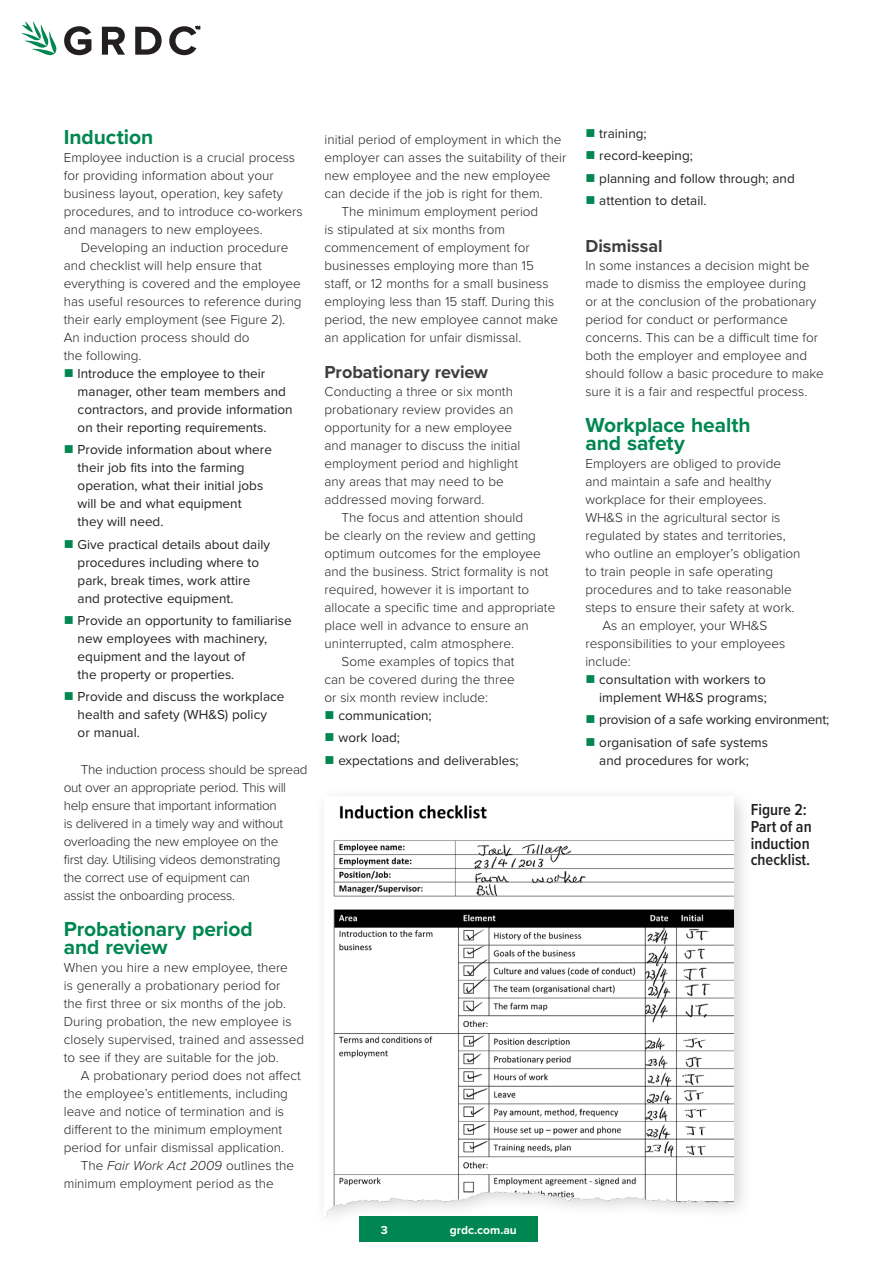
<style>
.page{position:relative;width:893px;height:1263px;background:#fff}
.page>*{position:absolute;margin:0;border:0;box-sizing:border-box;transform-origin:0 0}
._002_Precede{font:700 21px/18px "Proxima Nova";letter-spacing:-.005em;color:#008751}
._004_Green_subhead_B{font:700 18px "Proxima Nova";letter-spacing:-.005em;color:#3e3e3f}
._011_Table_head{font:600 16.5px/16.8px "Proxima Nova Cond";color:#231f20}
._003_Body{font:300 13.5px/18px "Proxima Nova";color:#231f20}
._003_Body_fullout{font:300 13.5px/18px "Proxima Nova";color:#231f20}
._003_Bullets{font:13.5px/18px "Proxima Nova";color:#231f20}
._003_Body-2{font:300 13.5px/18px "Proxima Nova";letter-spacing:-.02em;color:#231f20}
._003_Bullets-2{font:13.5px "Proxima Nova";letter-spacing:-.02em;color:#231f20}
.t1{font:700 12px "Proxima Nova";color:#fff}
.s1{color:#008751}
.s2{font-style:italic}
</style>
<div class="page">
<div style="left:360px;top:1216px;width:178px;height:26px;background:#008751"></div>
<svg style="left:21px;top:21px;width:36px;height:34px"></svg>
<svg style="left:64px;top:26px;width:27px;height:29px"></svg>
<svg style="left:102px;top:27px;width:23px;height:28px"></svg>
<svg style="left:135px;top:27px;width:27px;height:28px"></svg>
<svg style="left:169px;top:26px;width:31px;height:29px"></svg>
<div style="left:314px;top:786px;width:439px;height:447px;background:#231f20;opacity:.2"></div>
<img style="left:325px;top:797px;width:409px;height:419px">
<p class="_002_Precede" style="left:64px;top:128px;width:91px">Induction</p>
<p class="_003_Body_fullout" style="left:64px;top:148px;width:240px">Employee induction is a crucial process for providing information about your business layout, operation, key safety procedures, and to introduce co-workers and managers to new employees.</p>
<p class="_003_Body" style="left:64px;top:238px;width:239px;text-indent:17px">Developing an induction procedure and checklist will help ensure that everything is covered and the employee has useful resources to reference during their early employment (see Figure 2).</p>
<p class="_003_Body_fullout" style="left:64px;top:328px;width:187px">An induction process should do the following.</p>
<p class="_003_Bullets" style="left:78px;top:364px;width:217px;text-indent:-14px"><span class="s1">■</span> Introduce the employee to their manager, other team members and contractors, and provide information on their reporting requirements.</p>
<p class="_003_Bullets" style="left:78px;top:440px;width:196px;text-indent:-14px"><span class="s1">■</span> Provide information about where their job fits into the farming operation, what their initial jobs will be and what equipment<br>they will need.</p>
<p class="_003_Bullets" style="left:78px;top:534px;width:194px;text-indent:-14px"><span class="s1">■</span> Give practical details about daily procedures including where to park, break times, work attire and protective equipment.</p>
<p class="_003_Bullets" style="left:78px;top:611px;width:216px;text-indent:-14px"><span class="s1">■</span> Provide an opportunity to familiarise new employees with machinery, equipment and the layout of<br>the property or properties.</p>
<p class="_003_Bullets" style="left:78px;top:687px;width:208px;text-indent:-14px"><span class="s1">■</span> Provide and discuss the workplace health and safety (WH&amp;S) policy<br>or manual.</p>
<p class="_003_Body-2" style="left:64px;top:760px;width:245px;text-indent:17px">The induction process should be spread out over an appropriate period. This will help ensure that important information<br>is delivered in a timely way and without overloading the new employee on the<br>first day. Utilising videos demonstrating<br>the correct use of equipment can<br>assist the onboarding process.</p>
<p class="_002_Precede" style="left:64px;top:920px;width:191px">Probationary period and review</p>
<p class="_003_Body_fullout" style="left:64px;top:958px;width:242px">When you hire a new employee, there<br>is generally a probationary period for<br>the first three or six months of the job.<br>During probation, the new employee is closely supervised, trained and assessed to see if they are suitable for the job.</p>
<p class="_003_Body" style="left:64px;top:1066px;width:238px;text-indent:17px">A probationary period does not affect the employee’s entitlements, including leave and notice of termination and is different to the minimum employment period for unfair dismissal application.</p>
<p class="_003_Body" style="left:64px;top:1156px;width:232px;text-indent:17px">The <span class="s2">Fair Work Act 2009</span> outlines the minimum employment period as the</p>
<p class="_003_Body" style="left:325px;top:130px;width:243px">initial period of employment in which the employer can asses the suitability of their new employee and the new employee can decide if the job is right for them.</p>
<p class="_003_Body" style="left:325px;top:202px;width:235px;text-indent:17px">The minimum employment period<br>is stipulated at six months from commencement of employment for businesses employing more than 15 staff, or 12 months for a small business employing less than 15 staff. During this period, the new employee cannot make an application for unfair dismissal.</p>
<p class="_004_Green_subhead_B" style="left:325px;top:359px;width:165px">Probationary review</p>
<p class="_003_Body_fullout" style="left:325px;top:382px;width:197px">Conducting a three or six month probationary review provides an opportunity for a new employee and manager to discuss the initial employment period and highlight any areas that may need to be addressed moving forward.</p>
<p class="_003_Body" style="left:325px;top:508px;width:232px;text-indent:17px">The focus and attention should<br>be clearly on the review and getting optimum outcomes for the employee and the business. Strict formality is not required, however it is important to allocate a specific time and appropriate place well in advance to ensure an uninterrupted, calm atmosphere.</p>
<p class="_003_Body" style="left:325px;top:652px;width:192px;text-align:justify;text-indent:17px">Some examples of topics that can be covered during the three or six month review include:</p>
<p class="_003_Bullets" style="left:325px;top:706px;width:109px"><span class="s1">■</span> communication;</p>
<p class="_003_Bullets" style="left:325px;top:728px;width:77px"><span class="s1">■</span> work load;</p>
<p class="_003_Bullets" style="left:325px;top:750px;width:196px"><span class="s1">■</span> expectations and deliverables;</p>
<p class="t1" style="left:381px;top:1221px;width:9px">3</p>
<p class="t1" style="left:450px;top:1221px;width:69px">grdc.com.au</p>
<p class="_003_Bullets" style="left:585px;top:124px;width:63px"><span class="s1">■</span> training;</p>
<p class="_003_Bullets" style="left:585px;top:146px;width:109px"><span class="s1">■</span> record-keeping;</p>
<p class="_003_Bullets" style="left:585px;top:169px;width:211px"><span class="s1">■</span> planning and follow through; and</p>
<p class="_003_Bullets" style="left:585px;top:191px;width:123px"><span class="s1">■</span> attention to detail.</p>
<p class="_004_Green_subhead_B" style="left:585px;top:233px;width:79px">Dismissal</p>
<p class="_003_Body_fullout" style="left:585px;top:256px;width:240px">In some instances a decision might be made to dismiss the employee during<br>or at the conclusion of the probationary period for conduct or performance concerns. This can be a difficult time for both the employer and employee and should follow a basic procedure to make sure it is a fair and respectful process.</p>
<p class="_002_Precede" style="left:585px;top:416px;width:167px">Workplace health and safety</p>
<p class="_003_Body_fullout" style="left:585px;top:454px;width:217px">Employers are obliged to provide and maintain a safe and healthy workplace for their employees.<br>WH&amp;S in the agricultural sector is regulated by states and territories, who outline an employer’s obligation to train people in safe operating procedures and to take reasonable steps to ensure their safety at work.</p>
<p class="_003_Body" style="left:585px;top:616px;width:202px;text-indent:17px">As an employer, your WH&amp;S responsibilities to your employees include:</p>
<p class="_003_Bullets" style="left:585px;top:670px;width:183px;text-align:right"><span class="s1">■</span> consultation with workers to implement WH&amp;S programs;</p>
<p class="_003_Bullets-2" style="left:585px;top:710px;width:245px"><span class="s1">■</span> provision of a safe working environment;</p>
<p class="_003_Bullets" style="left:585px;top:732px;width:184px;text-align:center"><span class="s1">■</span> organisation of safe systems and procedures for work;</p>
<p class="_011_Table_head" style="left:751px;top:800px;width:62px">Figure 2:<br>Part of an induction checklist.</p>
</div>
